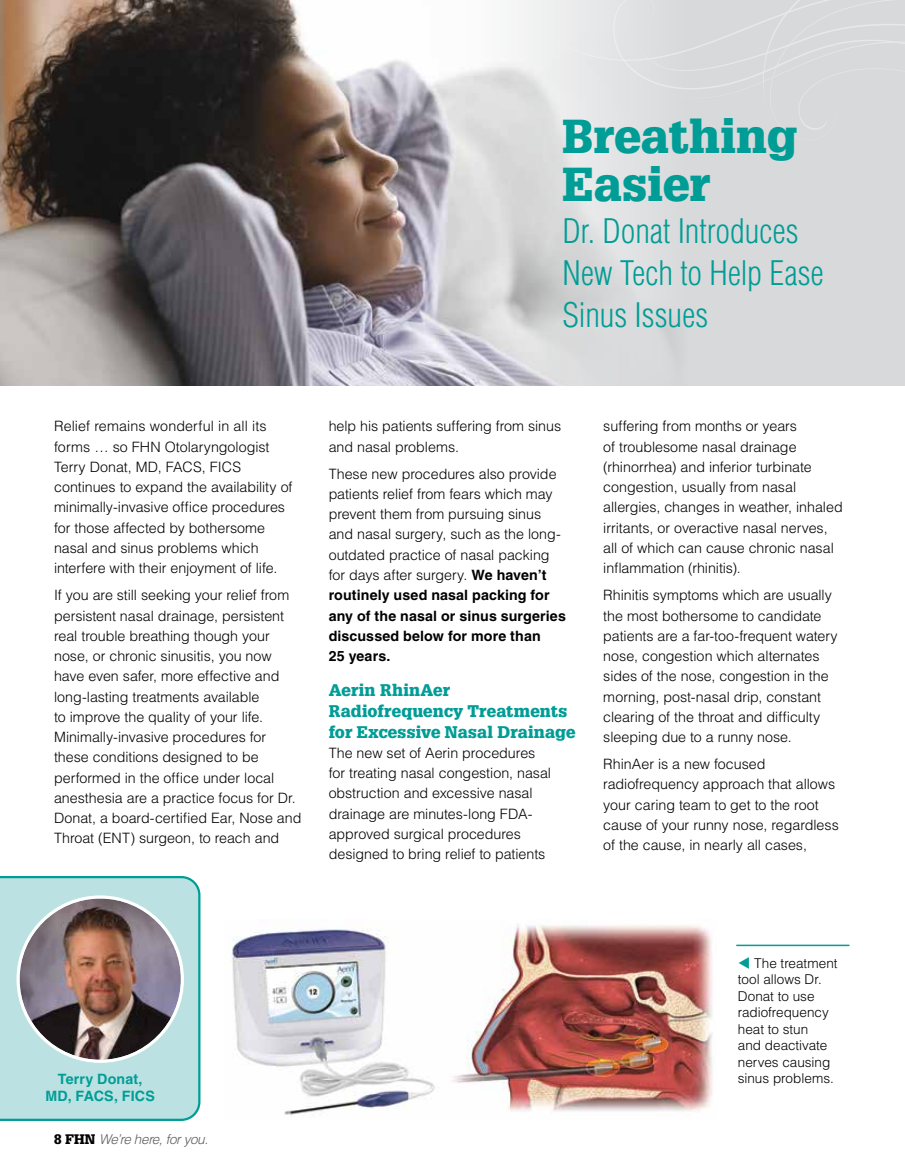
<style>
.page{position:relative;width:905px;height:1175px;background:#fff}
.page>*{position:absolute;margin:0;border:0;box-sizing:border-box;transform-origin:0 0}
.t1{font:900 46.5px/48px "Glypha LT Std";letter-spacing:.005em;color:#009d96}
.t2{font:300 condensed 33px/42px "Helvetica LT Std";color:#009d96}
.t3{font:900 16.5px/21px "Glypha LT Std";letter-spacing:.01em;color:#009d96}
.t4{font:300 14.25px/20.2px "Helvetica LT Std";letter-spacing:-.005em;color:#000}
.t5{font:700 14.25px/16.5px "Helvetica LT Std";letter-spacing:.01em;color:#009d96;text-align:center}
.t6{font:300 13.5px/16.5px "Helvetica LT Std";color:#000}
.t7{font:italic 300 13.5px "Helvetica LT Std";letter-spacing:-.04em;color:#5e5e5f}
.s1{font-weight:700}
.s2{font-family:"Glypha LT Std";font-weight:900;font-style:normal;color:#000}
.s3{color:#009d96}
</style>
<div class="page">
<div style="left:619px;top:0;width:285px;height:387px;background:#d8d9db"></div>
<img style="left:0;top:0;width:467px;height:386px">
<svg style="left:467px;top:0;width:205px;height:386px;fill:#dbdcdd"></svg>
<svg style="left:0;top:876px;width:200px;height:245px;background:#b6dedf"></svg>
<img style="left:20px;top:898px;width:161px;height:161px;border-radius:81px">
<hr style="left:736px;top:944px;width:113px;height:2px;background:#009d96">
<svg style="left:541px;top:0;width:363px;height:143px"></svg>
<img style="left:232px;top:925px;width:481px;height:191px">
<div style="left:0;top:386px;width:904px;height:14px;background:#fff"></div>
<h1 class="t1" style="left:562px;top:113px;width:237px">Breathing<br>Easier</h1>
<h2 class="t2" style="left:562px;top:210px;width:263px">Dr. Donat Introduces<br>New Tech to Help Ease<br>Sinus Issues</h2>
<p class="t4" style="left:54px;top:416px;width:240px">Relief remains wonderful in all its forms … so FHN Otolaryngologist Terry Donat, MD, FACS, FICS continues to expand the availability of minimally-invasive office procedures for those affected by bothersome nasal and sinus problems which interfere with their enjoyment of life.</p>
<p class="t4" style="left:54px;top:585px;width:249px">If you are still seeking your relief from persistent nasal drainage, persistent real trouble breathing though your nose, or chronic sinusitis, you now have even safer, more effective and long-lasting treatments available<br>to improve the quality of your life.<br>Minimally-invasive procedures for these conditions designed to be performed in the office under local anesthesia are a practice focus for Dr.<br>Donat, a board-certified Ear, Nose and Throat (ENT) surgeon, to reach and</p>
<p class="t4" style="left:328px;top:416px;width:234px">help his patients suffering from sinus and nasal problems.</p>
<p class="t4" style="left:328px;top:463px;width:239px">These new procedures also provide patients relief from fears which may prevent them from pursuing sinus and nasal surgery, such as the long&shy;outdated practice of nasal packing for days after surgery. <span class="s1">We haven’t routinely used nasal packing for any of the nasal or sinus surgeries discussed below for more than<br>25 years.</span></p>
<p class="t3" style="left:328px;top:679px;width:248px">Aerin RhinAer<br>Radiofrequency Treatments for Excessive Nasal Drainage</p>
<p class="t4" style="left:328px;top:742px;width:224px">The new set of Aerin procedures for treating nasal congestion, nasal obstruction and excessive nasal drainage are minutes-long FDA&shy;approved surgical procedures designed to bring relief to patients</p>
<p class="t4" style="left:603px;top:416px;width:241px">suffering from months or years<br>of troublesome nasal drainage (rhinorrhea) and inferior turbinate congestion, usually from nasal allergies, changes in weather, inhaled irritants, or overactive nasal nerves, all of which can cause chronic nasal inflammation (rhinitis).</p>
<p class="t4" style="left:603px;top:585px;width:236px">Rhinitis symptoms which are usually the most bothersome to candidate patients are a far-too-frequent watery nose, congestion which alternates sides of the nose, congestion in the morning, post-nasal drip, constant clearing of the throat and difficulty sleeping due to a runny nose.</p>
<p class="t4" style="left:603px;top:753px;width:237px">RhinAer is a new focused radiofrequency approach that allows your caring team to get to the root cause of your runny nose, regardless of the cause, in nearly all cases,</p>
<p class="t5" style="left:45px;top:1071px;width:111px">Terry Donat,<br>MD, FACS, FICS</p>
<p class="t7" style="left:54px;top:1130px;width:156px"><span class="s2">8 FHN</span> We’re here, for you.</p>
<p class="t6" style="left:737px;top:954px;width:101px"><span class="s3">▼</span> The treatment tool allows Dr.<br>Donat to use radiofrequency heat to stun<br>and deactivate nerves causing sinus problems.</p>
</div>
